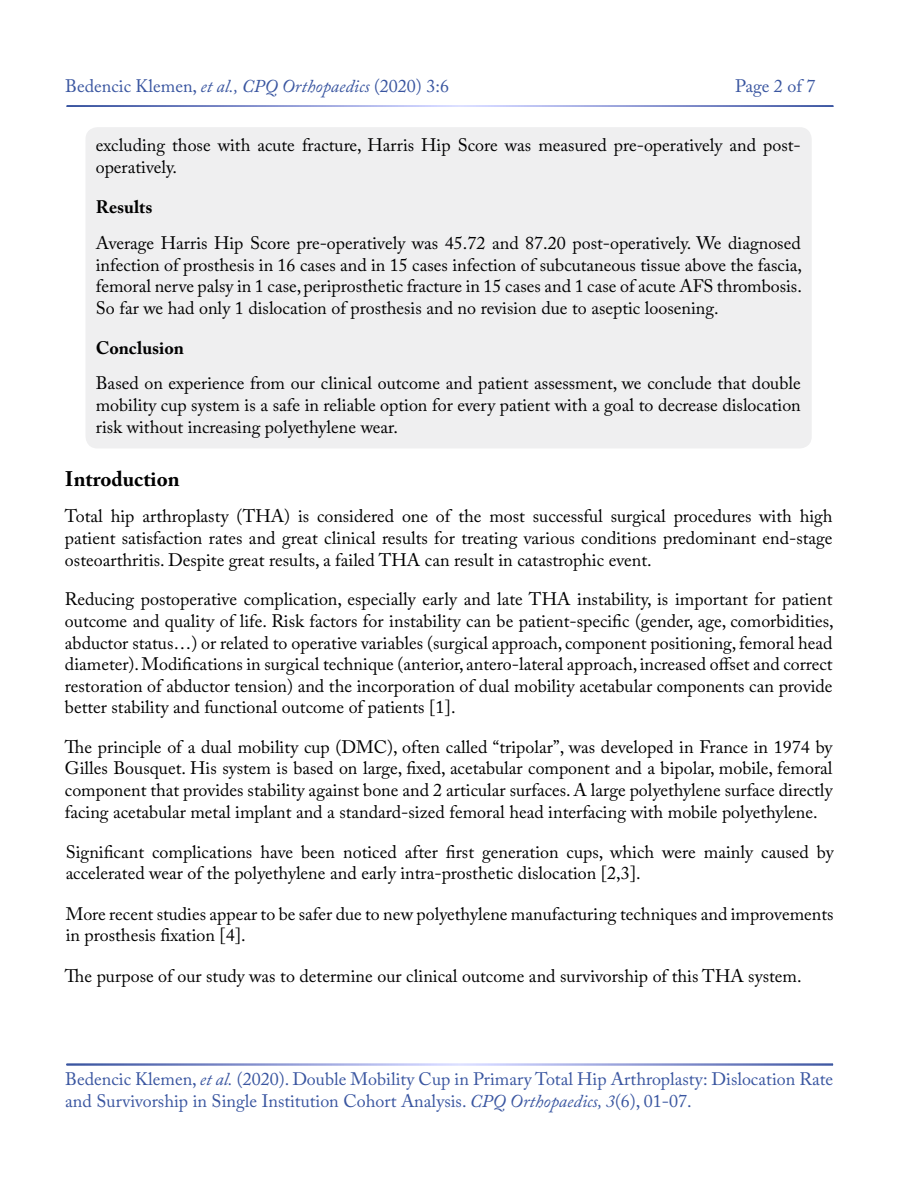
<style>
.page{position:relative;width:900px;height:1200px;background:#fff}
.page>*{position:absolute;margin:0;border:0;box-sizing:border-box;transform-origin:0 0}
.t1{font:700 21px "Adobe Caslon Pro";color:#000}
.t2{font:18px/21.6px "Adobe Caslon Pro";color:#000;text-align:justify}
.t3{font:18px/21.6px "Adobe Caslon Pro";color:#3955a0}
.t4{font:700 18px "Adobe Caslon Pro";color:#000}
.s1{font-style:italic}
</style>
<div class="page">
<div style="left:86px;top:127px;width:726px;height:321px;background:#efeff0;border-radius:12px"></div>
<p class="t3" style="left:65px;top:75px;width:385px">Bedencic Klemen, <span class="s1">et al., CPQ Orthopaedics</span> (2020) 3:6</p>
<p class="t3" style="left:735px;top:75px;width:82px">Page 2 of 7</p>
<p class="t2" style="left:96px;top:134px;width:706px">excluding those with acute fracture, Harris Hip Score was measured pre-operatively and post&shy;operatively.</p>
<p class="t4" style="left:96px;top:196px;width:58px">Results</p>
<p class="t2" style="left:96px;top:232px;width:708px">Average Harris Hip Score pre-operatively was 45.72 and 87.20 post-operatively. We diagnosed infection of prosthesis in 16 cases and in 15 cases infection of subcutaneous tissue above the fascia, femoral nerve palsy in 1 case, periprosthetic fracture in 15 cases and 1 case of acute AFS thrombosis.<br>So far we had only 1 dislocation of prosthesis and no revision due to aseptic loosening.</p>
<p class="t4" style="left:96px;top:337px;width:90px">Conclusion</p>
<p class="t2" style="left:96px;top:372px;width:707px">Based on experience from our clinical outcome and patient assessment, we conclude that double mobility cup system is a safe in reliable option for every patient with a goal to decrease dislocation risk without increasing polyethylene wear.</p>
<p class="t1" style="left:65px;top:466px;width:116px">Introduction</p>
<p class="t2" style="left:65px;top:505px;width:769px">Total hip arthroplasty (THA) is considered one of the most successful surgical procedures with high patient satisfaction rates and great clinical results for treating various conditions predominant end-stage osteoarthritis. Despite great results, a failed THA can result in catastrophic event.</p>
<p class="t2" style="left:65px;top:588px;width:770px">Reducing postoperative complication, especially early and late THA instability, is important for patient outcome and quality of life. Risk factors for instability can be patient-specific (gender, age, comorbidities, abductor status…) or related to operative variables (surgical approach, component positioning, femoral head diameter). Modifications in surgical technique (anterior, antero-lateral approach, increased offset and correct restoration of abductor tension) and the incorporation of dual mobility acetabular components can provide better stability and functional outcome of patients [1].</p>
<p class="t2" style="left:65px;top:736px;width:769px">The principle of a dual mobility cup (DMC), often called “tripolar”, was developed in France in 1974 by Gilles Bousquet. His system is based on large, fixed, acetabular component and a bipolar, mobile, femoral component that provides stability against bone and 2 articular surfaces. A large polyethylene surface directly facing acetabular metal implant and a standard-sized femoral head interfacing with mobile polyethylene.</p>
<p class="t2" style="left:66px;top:841px;width:769px">Significant complications have been noticed after first generation cups, which were mainly caused by accelerated wear of the polyethylene and early intra-prosthetic dislocation [2,3].</p>
<p class="t2" style="left:66px;top:903px;width:769px">More recent studies appear to be safer due to new polyethylene manufacturing techniques and improvements in prosthesis fixation [4].</p>
<p class="t2" style="left:65px;top:965px;width:738px">The purpose of our study was to determine our clinical outcome and survivorship of this THA system.</p>
<p class="t3" style="left:65px;top:1068px;width:769px">Bedencic Klemen, <span class="s1">et al.</span> (2020). Double Mobility Cup in Primary Total Hip Arthroplasty: Dislocation Rate and Survivorship in Single Institution Cohort Analysis. <span class="s1">CPQ Orthopaedics, 3</span>(6), 01-07.</p>
</div>
